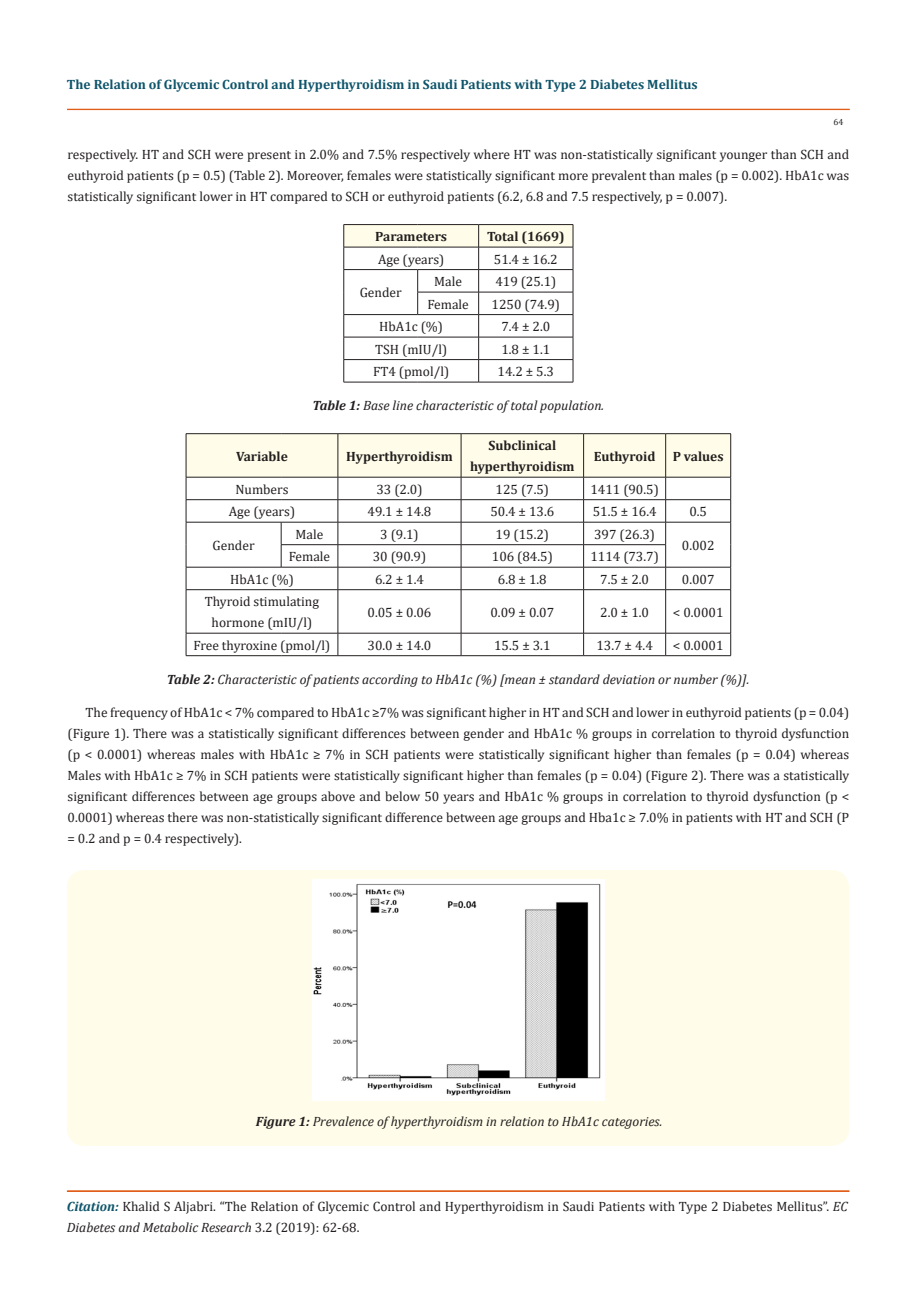
<style>
.page{position:relative;width:917px;height:1296px;background:#fff}
.page>*{position:absolute;margin:0;border:0;box-sizing:border-box;transform-origin:0 0}
.No_Spacing{font:13.5px/21px "Cambria";color:#231f20;text-align:justify}
.t1{font:italic 13.5px "Cambria";color:#231f20}
.t2{font:700 13.5px "Cambria";color:#0e546a}
.t3{font:700 13.5px/21px "Cambria";color:#231f20;text-align:center}
.t4{font:9px "Cambria";color:#231f20}
.s1{font-weight:700}
.s2{font-weight:700;font-style:italic;color:#0e546a}
.s3{font-style:italic}
</style>
<div class="page">
<div style="left:67px;top:109px;width:782px;height:1px;border:1px solid #e05d1a"></div>
<div style="left:67px;top:1191px;width:782px;height:1px;border:1px solid #e05d1a"></div>
<hr style="left:343px;top:224px;width:74px;height:1px;background:#231f20">
<hr style="left:417px;top:224px;width:61px;height:1px;background:#231f20">
<hr style="left:478px;top:224px;width:95px;height:1px;background:#231f20">
<svg style="left:343px;top:225px;width:230px;height:157px"></svg>
<hr style="left:343px;top:382px;width:74px;height:1px;background:#231f20">
<hr style="left:417px;top:382px;width:61px;height:1px;background:#231f20">
<hr style="left:478px;top:382px;width:95px;height:1px;background:#231f20">
<hr style="left:186px;top:433px;width:95px;height:1px;background:#231f20">
<hr style="left:281px;top:433px;width:57px;height:1px;background:#231f20">
<hr style="left:338px;top:433px;width:123px;height:1px;background:#231f20">
<hr style="left:461px;top:433px;width:122px;height:1px;background:#231f20">
<hr style="left:583px;top:433px;width:82px;height:1px;background:#231f20">
<hr style="left:665px;top:433px;width:66px;height:1px;background:#231f20">
<svg style="left:186px;top:434px;width:545px;height:155px"></svg>
<hr style="left:186px;top:589px;width:95px;height:1px;background:#231f20">
<hr style="left:186px;top:590px;width:1px;height:43px;background:#231f20">
<hr style="left:281px;top:589px;width:57px;height:1px;background:#231f20">
<hr style="left:338px;top:589px;width:123px;height:1px;background:#231f20">
<hr style="left:337px;top:590px;width:1px;height:43px;background:#231f20">
<hr style="left:461px;top:589px;width:122px;height:1px;background:#231f20">
<hr style="left:461px;top:590px;width:1px;height:43px;background:#231f20">
<hr style="left:583px;top:589px;width:82px;height:1px;background:#231f20">
<hr style="left:583px;top:590px;width:1px;height:43px;background:#231f20">
<hr style="left:665px;top:589px;width:66px;height:1px;background:#231f20">
<hr style="left:665px;top:590px;width:1px;height:43px;background:#231f20">
<hr style="left:730px;top:590px;width:1px;height:43px;background:#231f20">
<hr style="left:186px;top:633px;width:95px;height:1px;background:#231f20">
<svg style="left:186px;top:633px;width:1px;height:22px"></svg>
<hr style="left:281px;top:633px;width:57px;height:1px;background:#231f20">
<hr style="left:338px;top:633px;width:123px;height:1px;background:#231f20">
<svg style="left:337px;top:633px;width:1px;height:22px"></svg>
<hr style="left:461px;top:633px;width:122px;height:1px;background:#231f20">
<svg style="left:461px;top:633px;width:1px;height:22px"></svg>
<hr style="left:583px;top:633px;width:82px;height:1px;background:#231f20">
<svg style="left:583px;top:633px;width:1px;height:22px"></svg>
<hr style="left:665px;top:633px;width:66px;height:1px;background:#231f20">
<svg style="left:665px;top:633px;width:1px;height:22px"></svg>
<svg style="left:730px;top:633px;width:1px;height:22px"></svg>
<hr style="left:186px;top:655px;width:95px;height:1px;background:#231f20">
<hr style="left:281px;top:655px;width:57px;height:1px;background:#231f20">
<hr style="left:338px;top:655px;width:123px;height:1px;background:#231f20">
<hr style="left:461px;top:655px;width:122px;height:1px;background:#231f20">
<hr style="left:583px;top:655px;width:82px;height:1px;background:#231f20">
<hr style="left:665px;top:655px;width:66px;height:1px;background:#231f20">
<div style="left:67px;top:870px;width:782px;height:276px;background:#fffde9;border-radius:18px"></div>
<img style="left:312px;top:880px;width:292px;height:220px">
<p class="t2" style="left:67px;top:75px;width:632px">The Relation of Glycemic Control and Hyperthyroidism in Saudi Patients with Type 2 Diabetes Mellitus</p>
<p class="t4" style="left:833px;top:117px;width:11px">64</p>
<p class="No_Spacing" style="left:68px;top:144px;width:783px">respectively. HT and SCH were present in 2.0% and 7.5% respectively where HT was non-statistically significant younger than SCH and euthyroid patients (p = 0.5) (Table 2). Moreover, females were statistically significant more prevalent than males (p = 0.002). HbA1c was statistically significant lower in HT compared to SCH or euthyroid patients (6.2, 6.8 and 7.5 respectively, p = 0.007).</p>
<p class="t3" style="left:375px;top:226px;width:73px">Parameters</p>
<p class="t3" style="left:487px;top:226px;width:79px">Total (1669)</p>
<p class="No_Spacing" style="left:378px;top:248px;width:68px">Age (years)</p>
<p class="No_Spacing" style="left:494px;top:248px;width:65px">51.4 ± 16.2</p>
<p class="No_Spacing" style="left:360px;top:282px;width:44px">Gender</p>
<p class="No_Spacing" style="left:434px;top:271px;width:29px">Male</p>
<p class="No_Spacing" style="left:495px;top:271px;width:62px">419 (25.1)</p>
<p class="No_Spacing" style="left:427px;top:293px;width:43px">Female</p>
<p class="No_Spacing" style="left:491px;top:293px;width:70px">1250 (74.9)</p>
<p class="No_Spacing" style="left:379px;top:316px;width:65px">HbA1c (%)</p>
<p class="No_Spacing" style="left:501px;top:316px;width:50px">7.4 ± 2.0</p>
<p class="No_Spacing" style="left:375px;top:338px;width:73px">TSH (mIU/l)</p>
<p class="No_Spacing" style="left:501px;top:338px;width:50px">1.8 ± 1.1</p>
<p class="No_Spacing" style="left:373px;top:361px;width:77px">FT4 (pmol/l)</p>
<p class="No_Spacing" style="left:497px;top:361px;width:58px">14.2 ± 5.3</p>
<p class="t1" style="left:312px;top:396px;width:293px"><span class="s1">Table 1:</span> Base line characteristic of total population.</p>
<p class="t3" style="left:236px;top:445px;width:53px">Variable</p>
<p class="t3" style="left:346px;top:445px;width:108px">Hyperthyroidism</p>
<p class="t3" style="left:470px;top:435px;width:106px">Subclinical hyperthyroidism</p>
<p class="t3" style="left:594px;top:445px;width:63px">Euthyroid</p>
<p class="t3" style="left:672px;top:445px;width:52px">P values</p>
<p class="No_Spacing" style="left:235px;top:479px;width:55px">Numbers</p>
<p class="No_Spacing" style="left:376px;top:479px;width:47px">33 (2.0)</p>
<p class="No_Spacing" style="left:495px;top:479px;width:55px">125 (7.5)</p>
<p class="No_Spacing" style="left:590px;top:479px;width:70px">1411 (90.5)</p>
<p class="No_Spacing" style="left:229px;top:501px;width:68px">Age (years)</p>
<p class="No_Spacing" style="left:367px;top:501px;width:65px">49.1 ± 14.8</p>
<p class="No_Spacing" style="left:490px;top:501px;width:65px">50.4 ± 13.6</p>
<p class="No_Spacing" style="left:592px;top:501px;width:65px">51.5 ± 16.4</p>
<p class="No_Spacing" style="left:689px;top:501px;width:19px">0.5</p>
<p class="No_Spacing" style="left:212px;top:535px;width:44px">Gender</p>
<p class="No_Spacing" style="left:295px;top:524px;width:29px">Male</p>
<p class="No_Spacing" style="left:380px;top:524px;width:40px">3 (9.1)</p>
<p class="No_Spacing" style="left:495px;top:524px;width:55px">19 (15.2)</p>
<p class="No_Spacing" style="left:594px;top:524px;width:62px">397 (26.3)</p>
<p class="No_Spacing" style="left:681px;top:535px;width:34px">0.002</p>
<p class="No_Spacing" style="left:289px;top:546px;width:43px">Female</p>
<p class="No_Spacing" style="left:373px;top:546px;width:55px">30 (90.9)</p>
<p class="No_Spacing" style="left:492px;top:546px;width:62px">106 (84.5)</p>
<p class="No_Spacing" style="left:590px;top:546px;width:70px">1114 (73.7)</p>
<p class="No_Spacing" style="left:230px;top:569px;width:65px">HbA1c (%)</p>
<p class="No_Spacing" style="left:375px;top:569px;width:50px">6.2 ± 1.4</p>
<p class="No_Spacing" style="left:498px;top:569px;width:50px">6.8 ± 1.8</p>
<p class="No_Spacing" style="left:600px;top:569px;width:50px">7.5 ± 2.0</p>
<p class="No_Spacing" style="left:681px;top:569px;width:34px">0.007</p>
<p class="No_Spacing" style="left:205px;top:591px;width:116px;text-align:center">Thyroid stimulating hormone (mIU/l)</p>
<p class="No_Spacing" style="left:367px;top:602px;width:65px">0.05 ± 0.06</p>
<p class="No_Spacing" style="left:490px;top:602px;width:65px">0.09 ± 0.07</p>
<p class="No_Spacing" style="left:600px;top:602px;width:50px">2.0 ± 1.0</p>
<p class="No_Spacing" style="left:673px;top:602px;width:52px">&lt; 0.0001</p>
<p class="No_Spacing" style="left:193px;top:635px;width:138px">Free thyroxine (pmol/l)</p>
<p class="No_Spacing" style="left:367px;top:635px;width:65px">30.0 ± 14.0</p>
<p class="No_Spacing" style="left:494px;top:635px;width:58px">15.5 ± 3.1</p>
<p class="No_Spacing" style="left:596px;top:635px;width:58px">13.7 ± 4.4</p>
<p class="No_Spacing" style="left:673px;top:635px;width:52px">&lt; 0.0001</p>
<p class="t1" style="left:167px;top:670px;width:584px"><span class="s1">Table 2:</span> Characteristic of patients according to HbA1c (%) [mean ± standard deviation or number (%)].</p>
<p class="No_Spacing" style="left:68px;top:702px;width:783px;text-indent:18px">The frequency of HbA1c &lt; 7% compared to HbA1c ≥7% was significant higher in HT and SCH and lower in euthyroid patients (p = 0.04) (Figure 1). There was a statistically significant differences between gender and HbA1c % groups in correlation to thyroid dysfunction (p &lt; 0.0001) whereas males with HbA1c ≥ 7% in SCH patients were statistically significant higher than females (p = 0.04) whereas Males with HbA1c ≥ 7% in SCH patients were statistically significant higher than females (p = 0.04) (Figure 2). There was a statistically significant differences between age groups above and below 50 years and HbA1c % groups in correlation to thyroid dysfunction (p &lt; 0.0001) whereas there was non-statistically significant difference between age groups and Hba1c ≥ 7.0% in patients with HT and SCH (P = 0.2 and p = 0.4 respectively).</p>
<p class="t1" style="left:256px;top:1112px;width:408px"><span class="s1">Figure 1:</span> Prevalence of hyperthyroidism in relation to HbA1c categories.</p>
<p class="No_Spacing" style="left:67px;top:1196px;width:782px"><span class="s2">Citation:</span> Khalid S Aljabri. “The Relation of Glycemic Control and Hyperthyroidism in Saudi Patients with Type 2 Diabetes Mellitus”. <span class="s3">EC<br>Diabetes and Metabolic Research</span> 3.2 (2019): 62-68.</p>
</div>
